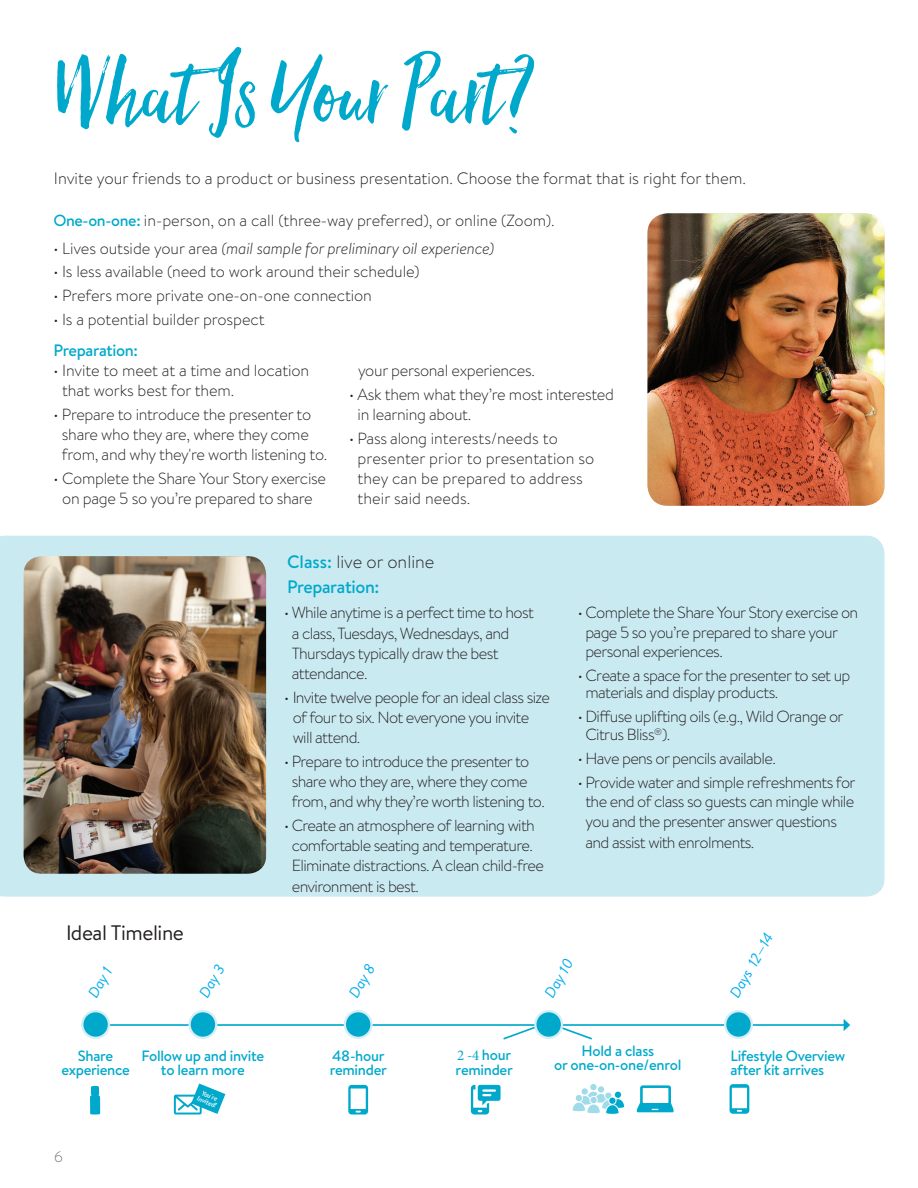
<style>
.page{position:relative;width:918px;height:1188px;background:#fff}
.page>*{position:absolute;margin:0;border:0;box-sizing:border-box;transform-origin:0 0}
.t1{font:112.5px "Hello Beautiful";color:#00a9cb}
.t2{font:21px "Brandon Text";letter-spacing:-.02em;color:#231f20}
.t3{font:500 18px/25.2px "Brandon Text";letter-spacing:-.02em;color:#00a9cb}
.t4{font:300 16.5px "Brandon Text";color:#231f20}
.t5{font:500 16.5px "Brandon Text";letter-spacing:-.02em;color:#00a9cb}
.t6{font:300 16.2px/20.2px "Brandon Text";letter-spacing:-.04em;color:#231f20}
.t7{font:300 16.2px/20.2px "Brandon Text";letter-spacing:-.02em;color:#231f20}
.t8{font:300 16.2px/20.2px "Brandon Text";letter-spacing:-.005em;color:#231f20}
.t9{font:300 16.2px/20.2px "Brandon Text";letter-spacing:.005em;color:#231f20}
.t10{font:300 16.2px "Brandon Text";color:#231f20}
.t11{font:italic 300 16.2px "Brandon Text";letter-spacing:-.015em;color:#231f20}
.t12{font:300 15px "Brandon Text";color:#6c7074}
.t13{font:500 14.85px/14.2px "Brandon Text";letter-spacing:-.02em;color:#00a9cb}
.t14{font:italic 14.85px "Brandon Text";color:#00aeef}
.t15{font:italic 500 6.9px/6.9px "Brandon Text";color:#fff}
.s1{font-weight:500;color:#00a9cb}
.s2{font-style:normal}
.s3{font-weight:300;color:#231f20}
.s4{font-family:"Minion Pro";font-weight:400}
</style>
<div class="page">
<img style="left:647px;top:213px;width:238px;height:293px">
<div style="left:0;top:536px;width:885px;height:361px;background:#caeaf2"></div>
<img style="left:24px;top:556px;width:242px;height:318px">
<svg style="left:503px;top:1027px;width:38px;height:13px"></svg>
<svg style="left:555px;top:1027px;width:37px;height:13px"></svg>
<hr style="left:87px;top:1024px;width:758px;height:2px;background:#00a9cb">
<svg style="left:844px;top:1019px;width:6px;height:12px"></svg>
<div style="left:345px;top:1011px;width:27px;height:27px;background:#00a9cb;border-radius:50%"></div>
<div style="left:344px;top:1010px;width:29px;height:29px;border:2px solid #d5eef5;border-radius:50%"></div>
<div style="left:535px;top:1011px;width:27px;height:27px;background:#00a9cb;border-radius:50%"></div>
<div style="left:534px;top:1010px;width:29px;height:29px;border:2px solid #d5eef5;border-radius:50%"></div>
<div style="left:82px;top:1011px;width:27px;height:27px;background:#00a9cb;border-radius:50%"></div>
<div style="left:81px;top:1010px;width:29px;height:29px;border:2px solid #d5eef5;border-radius:50%"></div>
<div style="left:190px;top:1011px;width:26px;height:27px;background:#00a9cb;border-radius:50%"></div>
<div style="left:188px;top:1010px;width:29px;height:29px;border:2px solid #d5eef5;border-radius:50%"></div>
<svg style="left:572px;top:1084px;width:53px;height:31px"></svg>
<svg style="left:90px;top:1086px;width:10px;height:29px"></svg>
<svg style="left:471px;top:1085px;width:30px;height:30px"></svg>
<svg style="left:174px;top:1084px;width:51px;height:31px"></svg>
<svg style="left:348px;top:1085px;width:20px;height:30px"></svg>
<svg style="left:730px;top:1084px;width:19px;height:30px"></svg>
<svg style="left:637px;top:1085px;width:37px;height:27px"></svg>
<div style="left:725px;top:1011px;width:27px;height:27px;background:#00a9cb;border-radius:50%"></div>
<div style="left:724px;top:1010px;width:29px;height:29px;border:2px solid #d5eef5;border-radius:50%"></div>
<h1 class="t1" style="left:54px;top:30px;width:484px">What Is Your Part?</h1>
<p class="t4" style="left:54px;top:167px;width:694px">Invite your friends to a product or business presentation. Choose the format that is right for them.</p>
<p class="t10" style="left:53px;top:209px;width:503px"><span class="s1">One-on-one:</span> in-person, on a call (three-way preferred), or online (Zoom).</p>
<p class="t11" style="left:53px;top:237px;width:443px"><span class="s2">• Lives outside your area</span> (mail sample for preliminary oil experience)</p>
<p class="t8" style="left:53px;top:261px;width:368px">• Is less available (need to work around their schedule)</p>
<p class="t8" style="left:53px;top:285px;width:320px">• Prefers more private one-on-one connection</p>
<p class="t8" style="left:53px;top:308px;width:213px">• Is a potential builder prospect</p>
<p class="t5" style="left:53px;top:339px;width:86px">Preparation:</p>
<p class="t8" style="left:62px;top:360px;width:249px;text-indent:-9px">• Invite to meet at a time and location that works best for them.</p>
<p class="t7" style="left:62px;top:404px;width:267px;text-indent:-9px">• Prepare to introduce the presenter to share who they are, where they come from, and why they're worth listening to.</p>
<p class="t7" style="left:53px;top:468px;width:274px;text-align:center">• Complete the Share Your Story exercise on page 5 so you’re prepared to share</p>
<p class="t7" style="left:358px;top:360px;width:178px">your personal experiences.</p>
<p class="t7" style="left:358px;top:383px;width:258px;text-indent:-8px">• Ask them what they’re most interested in learning about.</p>
<p class="t9" style="left:358px;top:427px;width:238px;text-indent:-8px">• Pass along interests/needs to presenter prior to presentation so they can be prepared to address their said needs.</p>
<p class="t2" style="left:66px;top:919px;width:119px">Ideal Timeline</p>
<p class="t14" style="left:83px;top:992px;width:35px;rotate:-60deg">Day 1</p>
<p class="t14" style="left:194px;top:992px;width:38px;rotate:-60deg">Day 3</p>
<p class="t13" style="left:61px;top:1049px;width:70px;text-align:center">Share experience</p>
<p class="t13" style="left:142px;top:1049px;width:124px;text-align:center">Follow up and invite to learn more</p>
<p class="t15" style="left:201px;top:1088px;width:22px;rotate:22deg">You're<br>Invited!</p>
<p class="t12" style="left:54px;top:1146px;width:10px">6</p>
<p class="t3" style="left:287px;top:548px;width:149px">Class: <span class="s3">live or online<br></span>Preparation:</p>
<p class="t6" style="left:292px;top:602px;width:244px;text-indent:-8px">• While anytime is a perfect time to host a class, Tuesdays, Wednesdays, and<br>Thursdays typically draw the best attendance.</p>
<p class="t6" style="left:293px;top:686px;width:259px;text-indent:-9px">• Invite twelve people for an ideal class size of four to six. Not everyone you invite will attend.</p>
<p class="t6" style="left:292px;top:750px;width:255px;text-indent:-8px">• Prepare to introduce the presenter to share who they are, where they come from, and why they’re worth listening to.</p>
<p class="t6" style="left:292px;top:815px;width:254px;text-indent:-8px">• Create an atmosphere of learning with comfortable seating and temperature.<br>Eliminate distractions. A clean child-free environment is best.</p>
<p class="t6" style="left:585px;top:602px;width:274px;line-height:19.5px;text-indent:-8px">• Complete the Share Your Story exercise on page 5 so you’re prepared to share your personal experiences.</p>
<p class="t6" style="left:585px;top:666px;width:267px;line-height:17.2px;text-indent:-8px">• Create a space for the presenter to set up materials and display products.</p>
<p class="t6" style="left:585px;top:706px;width:260px;line-height:18.8px;text-indent:-8px">• Diffuse uplifting oils (e.g., Wild Orange or<br>Citrus Bliss<sup>®</sup>).</p>
<p class="t6" style="left:578px;top:748px;width:200px">• Have pens or pencils available.</p>
<p class="t6" style="left:585px;top:771px;width:272px;text-indent:-8px">• Provide water and simple refreshments for the end of class so guests can mingle while you and the presenter answer questions and assist with enrolments.</p>
<p class="t14" style="left:344px;top:992px;width:38px;rotate:-60deg">Day 8</p>
<p class="t13" style="left:330px;top:1049px;width:59px">48-hour reminder</p>
<p class="t13" style="left:456px;top:1048px;width:59px"><span class="s4">2 -4</span> hour reminder</p>
<p class="t14" style="left:540px;top:992px;width:44px;rotate:-60deg">Day 10</p>
<p class="t13" style="left:554px;top:1044px;width:129px;text-align:center">Hold a class<br>or one-on-one/enrol</p>
<p class="t14" style="left:725px;top:991px;width:73px;rotate:-60deg">Days 12—14</p>
<p class="t13" style="left:731px;top:1049px;width:116px">Lifestyle Overview after kit arrives</p>
</div>
